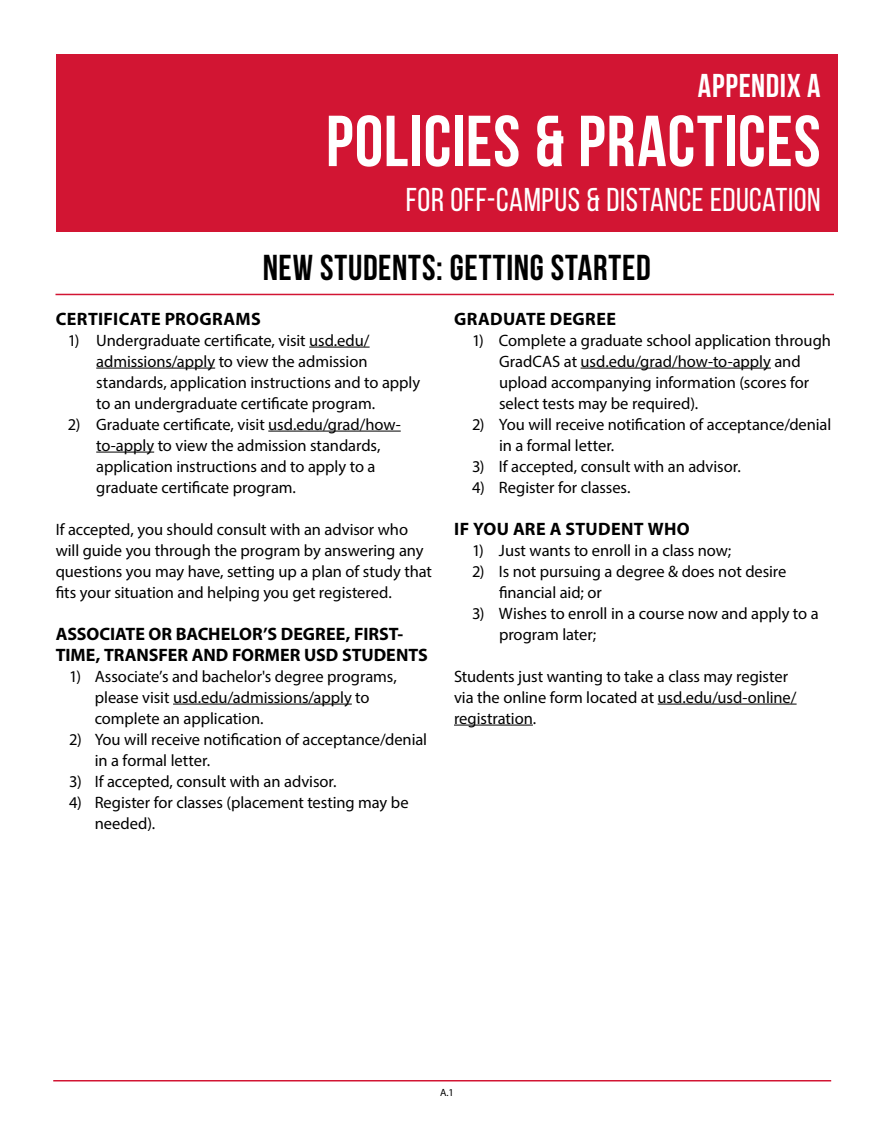
<style>
.page{position:relative;width:891px;height:1134px;background:#fff}
.page>*{position:absolute;margin:0;border:0;box-sizing:border-box;transform-origin:0 0}
.t1{font:700 72px "Bebas Neue";letter-spacing:.015em;color:#fff}
.t2{font:700 36px "Bebas Neue";letter-spacing:.025em;color:#000}
.t3{font:33px "Bebas Neue";letter-spacing:.015em;color:#fff}
.t4{font:700 33px "Bebas Neue";letter-spacing:.02em;color:#fff}
.t5{font:700 18px/21px "Myriad Pro";letter-spacing:.005em;color:#000}
.t6{font:16.5px/21px "Myriad Pro";letter-spacing:-.005em;color:#000}
.t7{font:10.5px "Myriad Pro";color:#000}
</style>
<div class="page">
<hr style="left:53px;top:1080px;width:778px;height:2px;background:#d21533">
<div style="left:56px;top:54px;width:782px;height:177px;background:#d21533"></div>
<hr style="left:56px;top:294px;width:778px;height:1px;background:#d21533">
<hr style="left:309px;top:347px;width:61px;height:1px;background:#000">
<hr style="left:96px;top:368px;width:119px;height:1px;background:#000">
<hr style="left:268px;top:431px;width:133px;height:1px;background:#000">
<hr style="left:96px;top:452px;width:58px;height:1px;background:#000">
<hr style="left:173px;top:704px;width:179px;height:1px;background:#000">
<hr style="left:581px;top:368px;width:190px;height:1px;background:#000">
<hr style="left:658px;top:704px;width:139px;height:1px;background:#000">
<hr style="left:454px;top:725px;width:79px;height:1px;background:#000">
<h1 class="t4" style="left:698px;top:68px;width:124px">APPENDIX A</h1>
<h1 class="t1" style="left:326px;top:102px;width:496px">POLICIES &amp; PRACTICES</h1>
<h1 class="t3" style="left:406px;top:182px;width:416px">FOR OFF-CAMPUS &amp; DISTANCE EDUCATION</h1>
<h2 class="t2" style="left:263px;top:248px;width:389px">NEW STUDENTS: GETTING STARTED</h2>
<p class="t5" style="left:56px;top:307px;width:206px">CERTIFICATE PROGRAMS</p>
<p class="t6" style="left:96px;top:329px;width:326px;text-indent:-28px">1) Undergraduate certificate, visit usd.edu/ admissions/apply to view the admission standards, application instructions and to apply to an undergraduate certificate program.</p>
<p class="t6" style="left:96px;top:413px;width:306px;text-indent:-28px">2) Graduate certificate, visit usd.edu/grad/how&shy;to-apply to view the admission standards, application instructions and to apply to a graduate certificate program.</p>
<p class="t6" style="left:56px;top:518px;width:378px">If accepted, you should consult with an advisor who will guide you through the program by answering any questions you may have, setting up a plan of study that fits your situation and helping you get registered.</p>
<p class="t5" style="left:56px;top:622px;width:374px">ASSOCIATE OR BACHELOR’S DEGREE, FIRST-<br>TIME, TRANSFER AND FORMER USD STUDENTS</p>
<p class="t6" style="left:95px;top:665px;width:304px;text-indent:-26px">1) Associate’s and bachelor's degree programs, please visit usd.edu/admissions/apply to complete an application.</p>
<p class="t6" style="left:95px;top:728px;width:334px;text-indent:-26px">2) You will receive notification of acceptance/denial in a formal letter.</p>
<p class="t6" style="left:69px;top:770px;width:269px">3) If accepted, consult with an advisor.</p>
<p class="t6" style="left:95px;top:791px;width:315px;text-indent:-26px">4) Register for classes (placement testing may be needed).</p>
<p class="t5" style="left:454px;top:307px;width:163px">GRADUATE DEGREE</p>
<p class="t6" style="left:499px;top:329px;width:333px;text-indent:-27px">1) Complete a graduate school application through GradCAS at usd.edu/grad/how-to-apply and upload accompanying information (scores for select tests may be required).</p>
<p class="t6" style="left:499px;top:413px;width:334px;text-indent:-27px">2) You will receive notification of acceptance/denial in a formal letter.</p>
<p class="t6" style="left:472px;top:455px;width:270px">3) If accepted, consult with an advisor.</p>
<p class="t6" style="left:472px;top:476px;width:160px">4) Register for classes.</p>
<p class="t5" style="left:454px;top:517px;width:237px">IF YOU ARE A STUDENT WHO</p>
<p class="t6" style="left:472px;top:539px;width:261px">1) Just wants to enroll in a class now;</p>
<p class="t6" style="left:499px;top:560px;width:289px;text-indent:-27px">2) Is not pursuing a degree &amp; does not desire financial aid; or</p>
<p class="t6" style="left:499px;top:602px;width:321px;text-indent:-27px">3) Wishes to enroll in a course now and apply to a program later;</p>
<p class="t6" style="left:454px;top:665px;width:344px">Students just wanting to take a class may register via the online form located at usd.edu/usd-online/ registration.</p>
<p class="t7" style="left:440px;top:1086px;width:15px">A.1</p>
</div>
